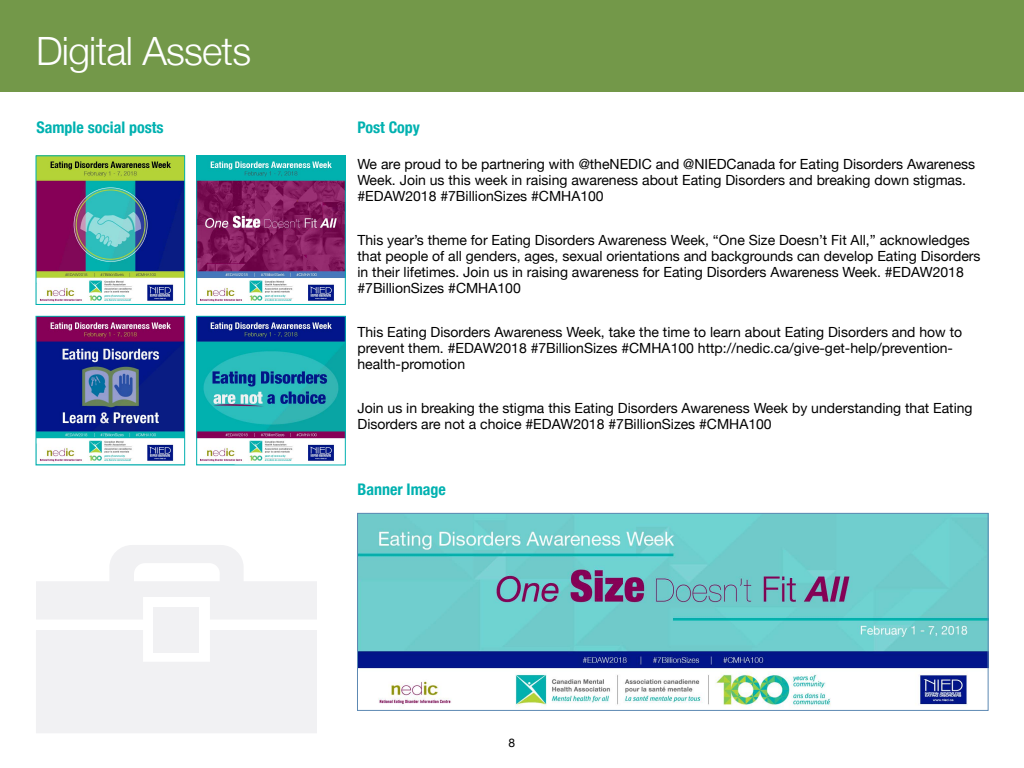
<style>
.page{position:relative;width:1024px;height:768px;background:#fff}
.page>*{position:absolute;margin:0;border:0;box-sizing:border-box;transform-origin:0 0}
.t1{font:300 39px "Helvetica Neue";letter-spacing:-.02em;color:#fff}
.t2{font:700 16px "Helvetica Neue";color:#00b1b0}
.t3{font:14px/16px "Helvetica Neue";color:#000}
.t4{font:12px "Helvetica Neue";color:#000}
</style>
<div class="page">
<img style="left:38px;top:318px;width:145px;height:145px">
<div style="left:36px;top:316px;width:149px;height:149px;border:1px solid #00b0b0"></div>
<img style="left:38px;top:157px;width:145px;height:145px">
<div style="left:36px;top:155px;width:149px;height:150px;border:1px solid #00b0b0"></div>
<img style="left:198px;top:157px;width:146px;height:145px">
<div style="left:196px;top:155px;width:150px;height:150px;border:1px solid #00b0b0"></div>
<img style="left:198px;top:318px;width:146px;height:144px">
<div style="left:196px;top:316px;width:150px;height:149px;border:1px solid #00b0b0"></div>
<img style="left:359px;top:515px;width:628px;height:193px">
<div style="left:357px;top:513px;width:632px;height:198px;border:1px solid #5d89b3"></div>
<svg style="left:36px;top:545px;width:281px;height:75px"></svg>
<div style="left:36px;top:630px;width:281px;height:103px;background:#f1f1f3"></div>
<div style="left:154px;top:607px;width:45px;height:46px;background:#f1f1f3"></div>
<div style="left:0;top:0;width:1024px;height:92px;background:#739849"></div>
<h1 class="t1" style="left:36px;top:27px;width:217px">Digital Assets</h1>
<p class="t2" style="left:36px;top:117px;width:129px">Sample social posts</p>
<p class="t2" style="left:357px;top:117px;width:64px">Post Copy</p>
<p class="t3" style="left:357px;top:155px;width:619px">We are proud to be partnering with @theNEDIC and @NIEDCanada for Eating Disorders Awareness<br>Week. Join us this week in raising awareness about Eating Disorders and breaking down stigmas. #EDAW2018 #7BillionSizes #CMHA100</p>
<p class="t3" style="left:357px;top:231px;width:625px">This year’s theme for Eating Disorders Awareness Week, “One Size Doesn’t Fit All,” acknowledges that people of all genders, ages, sexual orientations and backgrounds can develop Eating Disorders in their lifetimes. Join us in raising awareness for Eating Disorders Awareness Week. #EDAW2018 #7BillionSizes #CMHA100</p>
<p class="t3" style="left:357px;top:323px;width:606px">This Eating Disorders Awareness Week, take the time to learn about Eating Disorders and how to prevent them. #EDAW2018 #7BillionSizes #CMHA100 http://nedic.ca/give-get-help/prevention&shy;health-promotion</p>
<p class="t3" style="left:357px;top:399px;width:617px">Join us in breaking the stigma this Eating Disorders Awareness Week by understanding that Eating<br>Disorders are not a choice #EDAW2018 #7BillionSizes #CMHA100</p>
<p class="t2" style="left:357px;top:480px;width:90px">Banner Image</p>
<p class="t4" style="left:508px;top:735px;width:8px">8</p>
</div>
